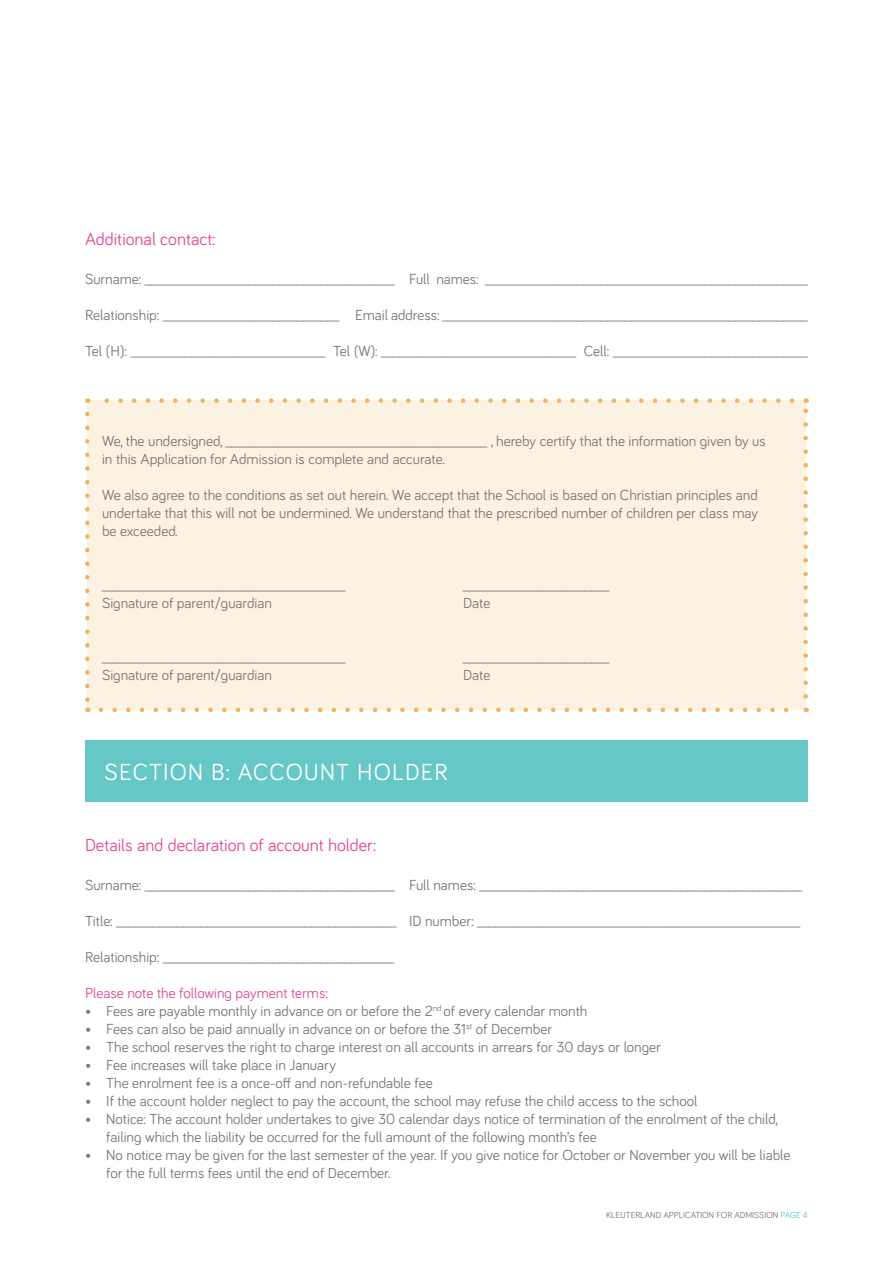
<style>
.page{position:relative;width:893px;height:1263px;background:#fff}
.page>*{position:absolute;margin:0;border:0;box-sizing:border-box;transform-origin:0 0}
.t1{font:24px "Bariol";letter-spacing:.05em;color:#fff}
.t2{font:18px "Bariol";color:#e44b92}
.t3{font:15px/18px "Bariol";color:#7e7671}
.t4{font:15px "Bariol";color:#e44b92}
.t5{font:9px "Bariol";color:#7e7671}
.s1{color:#66c7c7}
</style>
<div class="page">
<div style="left:87px;top:401px;width:719px;height:309px;background:#fcf2e2"></div>
<svg style="left:101px;top:708px;width:688px;height:4px"></svg>
<svg style="left:94px;top:398px;width:698px;height:5px"></svg>
<svg style="left:85px;top:414px;width:5px;height:298px"></svg>
<svg style="left:803px;top:398px;width:5px;height:298px"></svg>
<div style="left:85px;top:740px;width:723px;height:62px;background:#66c7c7"></div>
<p class="t2" style="left:85px;top:227px;width:132px">Additional contact:</p>
<p class="t3" style="left:85px;top:269px;width:724px">Surname: _________________________________________ Full names: _____________________________________________________</p>
<p class="t3" style="left:85px;top:305px;width:724px">Relationship: _____________________________ Email address: ____________________________________________________________</p>
<p class="t3" style="left:85px;top:341px;width:724px">Tel (H): ________________________________ Tel (W): ________________________________ Cell: ________________________________</p>
<p class="t3" style="left:102px;top:431px;width:665px">We, the undersigned, ___________________________________________ , hereby certify that the information given by us</p>
<p class="t3" style="left:102px;top:449px;width:344px">in this Application for Admission is complete and accurate.</p>
<p class="t3" style="left:102px;top:485px;width:657px">We also agree to the conditions as set out herein. We accept that the School is based on Christian principles and</p>
<p class="t3" style="left:102px;top:503px;width:658px">undertake that this will not be undermined. We understand that the prescribed number of children per class may</p>
<p class="t3" style="left:102px;top:521px;width:77px">be exceeded.</p>
<p class="t3" style="left:102px;top:575px;width:245px">________________________________________</p>
<p class="t3" style="left:463px;top:575px;width:148px">________________________</p>
<p class="t3" style="left:102px;top:593px;width:171px">Signature of parent/guardian</p>
<p class="t3" style="left:463px;top:593px;width:29px">Date</p>
<p class="t3" style="left:102px;top:647px;width:245px">________________________________________</p>
<p class="t3" style="left:463px;top:647px;width:148px">________________________</p>
<p class="t3" style="left:102px;top:665px;width:171px">Signature of parent/guardian</p>
<p class="t3" style="left:463px;top:665px;width:29px">Date</p>
<p class="t1" style="left:105px;top:756px;width:344px">SECTION B: ACCOUNT HOLDER</p>
<p class="t2" style="left:85px;top:833px;width:292px">Details and declaration of account holder:</p>
<p class="t3" style="left:85px;top:875px;width:719px">Surname: _________________________________________ Full names: _____________________________________________________</p>
<p class="t3" style="left:85px;top:911px;width:717px">Title: ______________________________________________ ID number: _____________________________________________________</p>
<p class="t3" style="left:85px;top:947px;width:311px">Relationship: ______________________________________</p>
<p class="t4" style="left:85px;top:983px;width:244px">Please note the following payment terms:</p>
<p class="t3" style="left:85px;top:1001px;width:504px">• Fees are payable monthly in advance on or before the 2<sup>nd</sup> of every calendar month</p>
<p class="t3" style="left:85px;top:1019px;width:468px">• Fees can also be paid annually in advance on or before the 31<sup>st</sup> of December</p>
<p class="t3" style="left:85px;top:1037px;width:577px">• The school reserves the right to charge interest on all accounts in arrears for 30 days or longer</p>
<p class="t3" style="left:85px;top:1055px;width:252px">• Fee increases will take place in January</p>
<p class="t3" style="left:85px;top:1073px;width:349px">• The enrolment fee is a once-off and non-refundable fee</p>
<p class="t3" style="left:85px;top:1091px;width:614px">• If the account holder neglect to pay the account, the school may refuse the child access to the school</p>
<p class="t3" style="left:85px;top:1109px;width:694px">• Notice: The account holder undertakes to give 30 calendar days notice of termination of the enrolment of the child,</p>
<p class="t3" style="left:106px;top:1127px;width:492px">failing which the liability be occurred for the full amount of the following month’s fee</p>
<p class="t3" style="left:106px;top:1145px;width:686px;text-indent:-21px">• No notice may be given for the last semester of the year. If you give notice for October or November you will be liable for the full terms fees until the end of December.</p>
<p class="t5" style="left:606px;top:1209px;width:203px">KLEUTERLAND APPLICATION FOR ADMISSION <span class="s1">PAGE 4</span></p>
</div>
